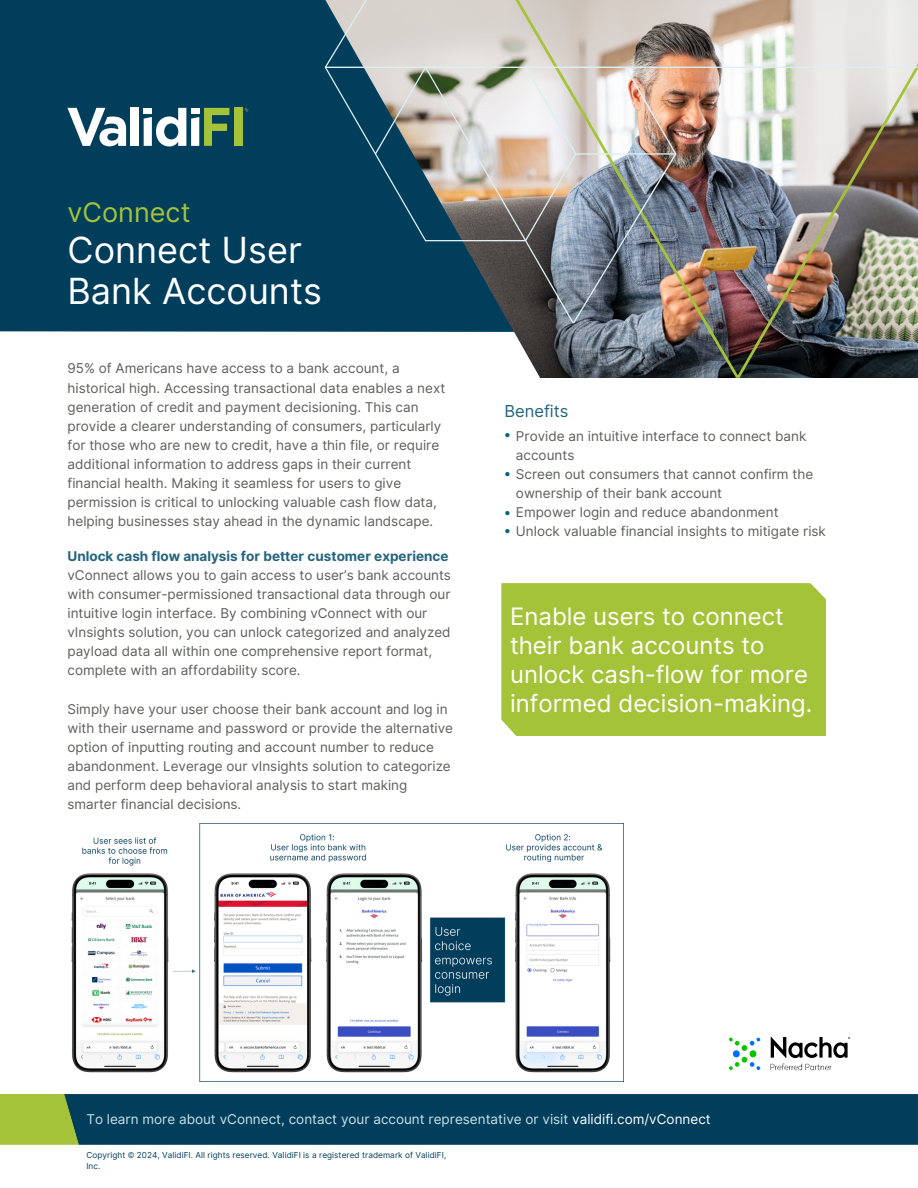
<style>
.page{position:relative;width:918px;height:1188px;background:#fff}
.page>*{position:absolute;margin:0;border:0;box-sizing:border-box;transform-origin:0 0}
.t1{font:36px/41.7px "Inter";color:#fff}
.t2{font:27px "Inter";color:#a4c339}
.t3{font:24px/29.2px "Inter";color:#fff}
.t4{font:16.5px "Inter";color:#24647d}
.t5{font:13.5px/19px "Inter";color:#5c5f5b}
.t6{font:13.5px "Inter";color:#cae2e6}
.t7{font:700 13.5px "Inter";color:#24647d}
.t8{font:13.5px "Inter";color:#06617f}
.t9{font:8.25px/11.2px "Inter";letter-spacing:.005em;color:#003e5c}
.s1{color:#06617f}
.s2{color:#fff}
</style>
<div class="page">
<div style="left:0;top:0;width:507px;height:331px;background:#003e5c"></div>
<svg style="left:0;top:331px;width:507px;height:1px"></svg>
<img style="left:507px;top:323px;width:411px;height:55px">
<img style="left:325px;top:0;width:593px;height:323px">
<div style="left:131px;top:108px;width:8px;height:38px;background:#fff"></div>
<div style="left:234px;top:108px;width:8px;height:38px;background:#a4c339"></div>
<svg style="left:67px;top:108px;width:59px;height:38px"></svg>
<svg style="left:144px;top:108px;width:85px;height:38px"></svg>
<svg style="left:245px;top:108px;width:3px;height:4px"></svg>
<svg style="left:0;top:1094px;width:918px;height:51px;background:#0d495a"></svg>
<div style="left:501px;top:583px;width:325px;height:153px;background:#a4c339"></div>
<img style="left:71px;top:824px;width:540px;height:257px">
<div style="left:750px;top:1050px;width:6px;height:7px;background:#0ac400;border-radius:50%"></div>
<svg style="left:729px;top:1038px;width:31px;height:13px"></svg>
<div style="left:733px;top:1050px;width:7px;height:7px;background:#006eff;border-radius:50%"></div>
<svg style="left:729px;top:1057px;width:31px;height:13px"></svg>
<svg style="left:771px;top:1037px;width:79px;height:33px"></svg>
<h3 class="t2" style="left:68px;top:196px;width:124px">vConnect</h3>
<p class="t1" style="left:68px;top:229px;width:256px">Connect User<br>Bank Accounts</p>
<h2 class="t5" style="left:68px;top:359px;width:379px">95% of Americans have access to a bank account, a historical high. Accessing transactional data enables a next generation of credit and payment decisioning. This can provide a clearer understanding of consumers, particularly for those who are new to credit, have a thin file, or require additional information to address gaps in their current financial health. Making it seamless for users to give permission is critical to unlocking valuable cash flow data, helping businesses stay ahead in the dynamic landscape.</h2>
<h6 class="t7" style="left:67px;top:548px;width:383px">Unlock cash flow analysis for better customer experience</h6>
<h1 class="t5" style="left:67px;top:565px;width:385px">vConnect allows you to gain access to user’s bank accounts with consumer-permissioned transactional data through our intuitive login interface. By combining vConnect with our vInsights solution, you can unlock categorized and analyzed payload data all within one comprehensive report format, complete with an affordability score.</h1>
<h6 class="t5" style="left:67px;top:699px;width:387px">Simply have your user choose their bank account and log in with their username and password or provide the alternative option of inputting routing and account number to reduce abandonment. Leverage our vInsights solution to categorize and perform deep behavioral analysis to start making smarter financial decisions.</h6>
<h6 class="t4" style="left:504px;top:401px;width:66px">Benefits</h6>
<p class="t8" style="left:504px;top:426px;width:8px">•</p>
<p class="t5" style="left:504px;top:465px;width:310px"><span class="s1">•</span> Screen out consumers that cannot confirm the</p>
<p class="t5" style="left:516px;top:426px;width:292px">Provide an intuitive interface to connect bank accounts</p>
<p class="t5" style="left:516px;top:484px;width:208px">ownership of their bank account</p>
<p class="t5" style="left:504px;top:503px;width:276px"><span class="s1">•</span> Empower login and reduce abandonment</p>
<p class="t5" style="left:504px;top:522px;width:323px"><span class="s1">•</span> Unlock valuable financial insights to mitigate risk</p>
<p class="t3" style="left:510px;top:601px;width:304px">Enable users to connect their bank accounts to unlock cash-flow for more informed decision-making.</p>
<h4 class="t6" style="left:86px;top:1111px;width:626px">To learn more about vConnect, contact your account representative or visit <span class="s2">validifi.com/vConnect</span></h4>
<p class="t9" style="left:86px;top:1149px;width:362px">Copyright © 2024, ValidiFI. All rights reserved. ValidiFI is a registered trademark of ValidiFI,<br>Inc.</p>
</div>
